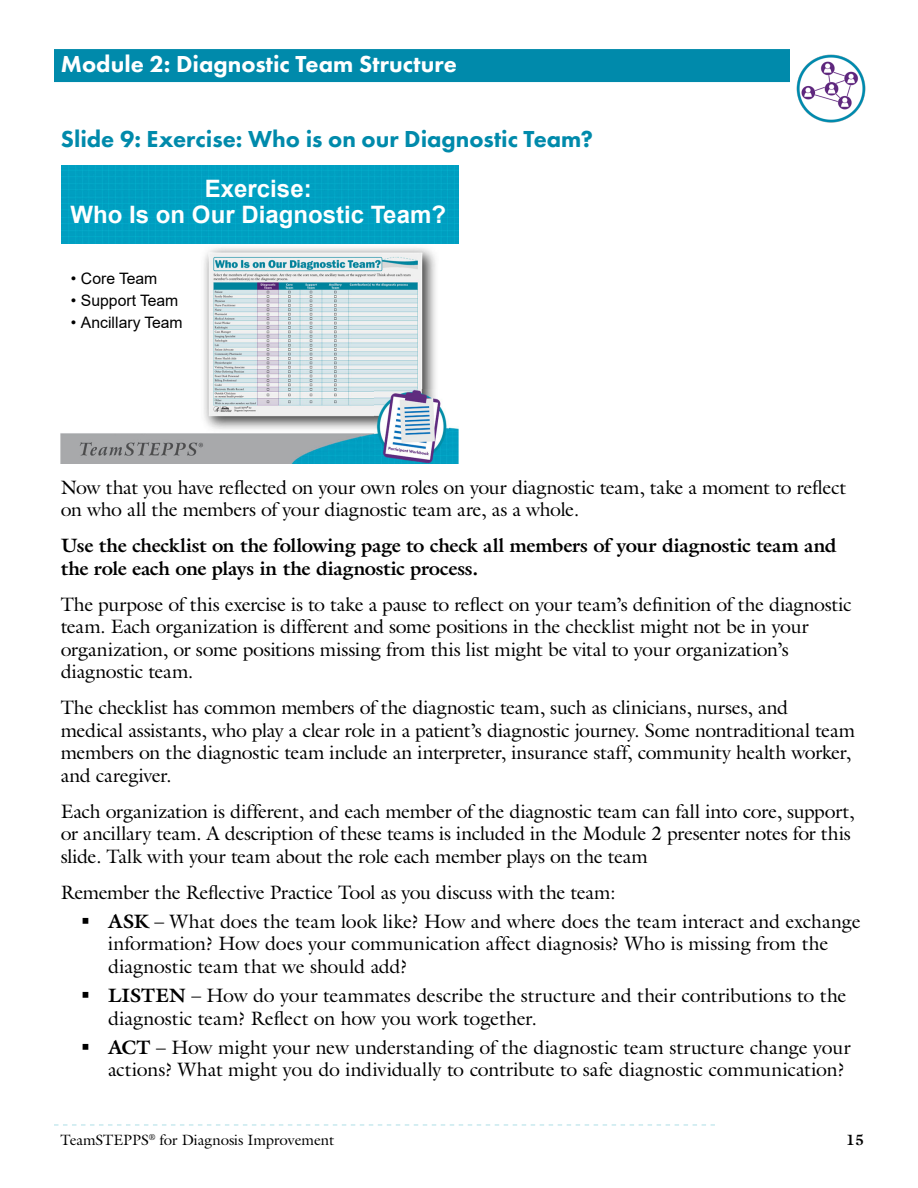
<style>
.page{position:relative;width:918px;height:1188px;background:#fff}
.page>*{position:absolute;margin:0;border:0;box-sizing:border-box;transform-origin:0 0}
.t1{font:800 24px "Futura PT";color:#008aab}
.t2{font:700 24px/26px "Arial";color:#fff;text-align:center}
.t3{font:800 24px "Futura PT";color:#fff}
.t4{font:19.5px/22.5px "Galliard Std";letter-spacing:-.015em;color:#000}
.t5{font:700 19.5px/22.5px "Galliard Std";letter-spacing:-.015em;color:#000}
.t6{font:15.75px "Arial";color:#000}
.t7{font:15px "Galliard Std";letter-spacing:-.005em;color:#000}
.t8{font:700 15px "Galliard Std";color:#000}
.s1{font-weight:700}
</style>
<div class="page">
<svg style="left:54px;top:1124px;width:661px;height:2px"></svg>
<div style="left:54px;top:49px;width:817px;height:30px;background:#008aab"></div>
<div style="left:54px;top:52px;width:817px;height:30px;background:#008aab"></div>
<img style="left:790px;top:49px;width:81px;height:74px">
<img style="left:61px;top:427px;width:398px;height:36px">
<div style="left:61px;top:165px;width:398px;height:78px;background:#009fc1"></div>
<img style="left:201px;top:247px;width:235px;height:186px">
<img style="left:375px;top:390px;width:74px;height:73px">
<h2 class="t3" style="left:61px;top:49px;width:398px">Module 2: Diagnostic Team Structure</h2>
<h3 class="t1" style="left:61px;top:124px;width:534px">Slide 9: Exercise: Who is on our Diagnostic Team?</h3>
<p class="t2" style="left:71px;top:176px;width:377px">Exercise:<br>Who Is on Our Diagnostic Team?</p>
<p class="t6" style="left:71px;top:270px;width:88px">• Core Team</p>
<p class="t6" style="left:71px;top:292px;width:109px">• Support Team</p>
<p class="t6" style="left:71px;top:313px;width:113px">• Ancillary Team</p>
<p class="t4" style="left:61px;top:475px;width:787px">Now that you have reflected on your own roles on your diagnostic team, take a moment to reflect on who all the members of your diagnostic team are, as a whole.</p>
<p class="t5" style="left:61px;top:534px;width:777px">Use the checklist on the following page to check all members of your diagnostic team and the role each one plays in the diagnostic process.</p>
<p class="t4" style="left:61px;top:592px;width:793px">The purpose of this exercise is to take a pause to reflect on your team’s definition of the diagnostic team. Each organization is different and some positions in the checklist might not be in your organization, or some positions missing from this list might be vital to your organization’s diagnostic team.</p>
<p class="t4" style="left:61px;top:696px;width:796px">The checklist has common members of the diagnostic team, such as clinicians, nurses, and medical assistants, who play a clear role in a patient’s diagnostic journey. Some nontraditional team members on the diagnostic team include an interpreter, insurance staff, community health worker, and caregiver.</p>
<p class="t4" style="left:61px;top:799px;width:795px">Each organization is different, and each member of the diagnostic team can fall into core, support, or ancillary team. A description of these teams is included in the Module 2 presenter notes for this slide. Talk with your team about the role each member plays on the team</p>
<p class="t4" style="left:61px;top:880px;width:556px">Remember the Reflective Practice Tool as you discuss with the team:</p>
<p class="t4" style="left:108px;top:910px;width:754px"><span class="s1">ASK</span> – What does the team look like? How and where does the team interact and exchange information? How does your communication affect diagnosis? Who is missing from the diagnostic team that we should add?</p>
<p class="t4" style="left:108px;top:984px;width:740px"><span class="s1">LISTEN</span> – How do your teammates describe the structure and their contributions to the diagnostic team? Reflect on how you work together.</p>
<p class="t4" style="left:108px;top:1036px;width:744px"><span class="s1">ACT</span> – How might your new understanding of the diagnostic team structure change your actions? What might you do individually to contribute to safe diagnostic communication?</p>
<p class="t7" style="left:60px;top:1130px;width:275px">TeamSTEPPS<sup>®</sup> for Diagnosis Improvement</p>
<p class="t8" style="left:846px;top:1130px;width:19px">15</p>
</div>
